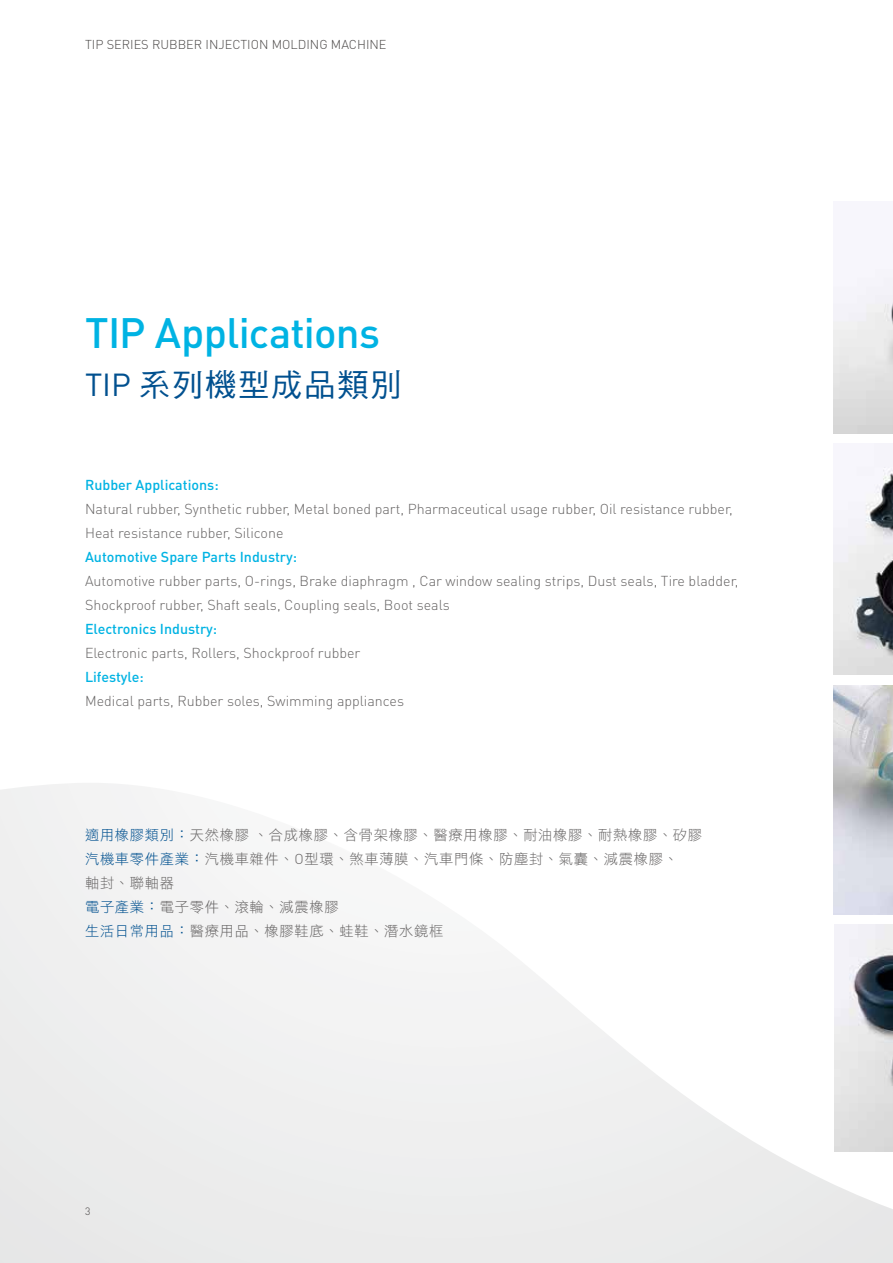
<style>
.page{position:relative;width:893px;height:1263px;background:#fff}
.page>*{position:absolute;margin:0;border:0;box-sizing:border-box;transform-origin:0 0}
.t1{font:500 42px "DIN Pro";letter-spacing:-.015em;color:#00b3e3}
.t2{font:31.5px "DF Hei Std W5";letter-spacing:.05em;color:#00508f}
.t3{font:300 14.25px/24px "DIN Pro";color:#666464}
.t4{font:14.25px/24px "DF Hei Std W3";letter-spacing:.05em;color:#666464}
.t5{font:500 14.25px "DIN Pro";color:#00b3e3}
.t6{font:300 12.75px "DIN Pro";color:#4c4948}
.t7{font:300 10.5px "DIN Pro";color:#595757}
.s1{font-family:"DIN Pro"}
.s2{color:#00508f}
.s3{font-family:"DIN Pro";font-weight:300}
</style>
<div class="page">
<svg style="left:0;top:783px;width:893px;height:480px"></svg>
<img style="left:833px;top:685px;width:60px;height:230px">
<img style="left:833px;top:269px;width:60px;height:165px">
<img style="left:833px;top:443px;width:60px;height:231px">
<img style="left:835px;top:924px;width:58px;height:227px">
<p class="t6" style="left:85px;top:35px;width:303px">TIP SERIES RUBBER INJECTION MOLDING MACHINE</p>
<h1 class="t1" style="left:85px;top:304px;width:297px">TIP Applications</h1>
<h2 class="t2" style="left:85px;top:367px;width:318px"><span class="s1">TIP</span> 系列機型成品類別</h2>
<p class="t5" style="left:85px;top:475px;width:135px">Rubber Applications:</p>
<p class="t3" style="left:85px;top:496px;width:649px">Natural rubber, Synthetic rubber, Metal boned part, Pharmaceutical usage rubber, Oil resistance rubber,<br>Heat resistance rubber, Silicone</p>
<p class="t5" style="left:85px;top:547px;width:214px">Automotive Spare Parts Industry:</p>
<p class="t3" style="left:85px;top:568px;width:655px">Automotive rubber parts, O-rings, Brake diaphragm , Car window sealing strips, Dust seals, Tire bladder,<br>Shockproof rubber, Shaft seals, Coupling seals, Boot seals</p>
<p class="t5" style="left:85px;top:619px;width:134px">Electronics Industry:</p>
<p class="t3" style="left:85px;top:640px;width:277px">Electronic parts, Rollers, Shockproof rubber</p>
<p class="t5" style="left:85px;top:667px;width:60px">Lifestyle:</p>
<p class="t3" style="left:85px;top:688px;width:321px">Medical parts, Rubber soles, Swimming appliances</p>
<p class="t4" style="left:85px;top:823px;width:619px"><span class="s2">適用橡膠類別：</span>天然橡膠、合成橡膠、含骨架橡膠、醫療用橡膠、耐油橡膠、耐熱橡膠、矽膠<span class="s2">汽機車零件產業：</span>汽機車雜件、<span class="s3">O</span>型環、煞車薄膜、汽車門條、防塵封、氣囊、減震橡膠、<br>軸封、聯軸器<br><span class="s2">電子產業：</span>電子零件、滾輪、減震橡膠<br><span class="s2">生活日常用品：</span>醫療用品、橡膠鞋底、蛙鞋、潛水鏡框</p>
<p class="t7" style="left:85px;top:1204px;width:7px">3</p>
</div>
